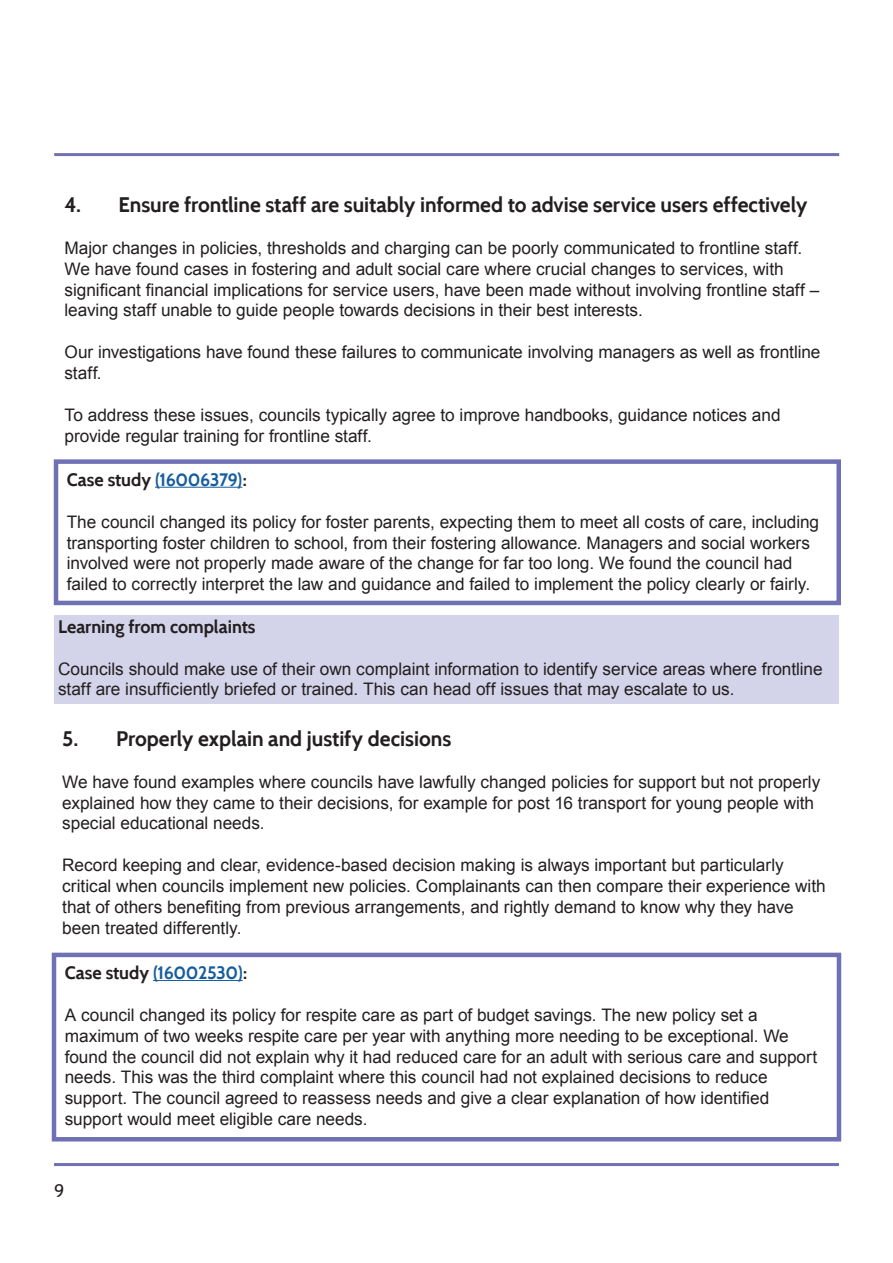
<style>
.page{position:relative;width:893px;height:1263px;background:#fff}
.page>*{position:absolute;margin:0;border:0;box-sizing:border-box;transform-origin:0 0}
.Subhead{font:700 21px "Cabin";letter-spacing:-.005em;color:#231f20}
.Bold_body{font:700 18px "Cabin";letter-spacing:-.005em;color:#231f20}
.t1{font:18px "Cabin";color:#231f20}
.Body_Text{font:17.25px/20.7px "Arial";letter-spacing:-.005em;color:#231f20}
.s1{color:#175d9e}
</style>
<div class="page">
<hr style="left:54px;top:153px;width:785px;height:3px;background:#7070b4">
<hr style="left:54px;top:1163px;width:785px;height:3px;background:#7070b4">
<div style="left:54px;top:615px;width:785px;height:88px;background:#d3d3e9"></div>
<hr style="left:153px;top:980px;width:90px;height:1px;background:#175d9e">
<div style="left:52px;top:953px;width:789px;height:188px;border:4px solid #7070b4"></div>
<hr style="left:155px;top:487px;width:87px;height:1px;background:#175d9e">
<div style="left:54px;top:459px;width:787px;height:146px;border:4px solid #7070b4"></div>
<p class="Subhead" style="left:65px;top:192px;width:744px">4. Ensure frontline staff are suitably informed to advise service users effectively</p>
<p class="Body_Text" style="left:65px;top:238px;width:756px">Major changes in policies, thresholds and charging can be poorly communicated to frontline staff.<br>We have found cases in fostering and adult social care where crucial changes to services, with significant financial implications for service users, have been made without involving frontline staff – leaving staff unable to guide people towards decisions in their best interests.</p>
<p class="Body_Text" style="left:65px;top:342px;width:757px">Our investigations have found these failures to communicate involving managers as well as frontline staff.</p>
<p class="Body_Text" style="left:65px;top:405px;width:718px">To address these issues, councils typically agree to improve handbooks, guidance notices and provide regular training for frontline staff.</p>
<h2 class="Bold_body" style="left:67px;top:469px;width:182px">Case study <span class="s1">(16006379)</span>:</h2>
<p class="Body_Text" style="left:67px;top:512px;width:754px">The council changed its policy for foster parents, expecting them to meet all costs of care, including transporting foster children to school, from their fostering allowance. Managers and social workers involved were not properly made aware of the change for far too long. We found the council had failed to correctly interpret the law and guidance and failed to implement the policy clearly or fairly.</p>
<h2 class="Bold_body" style="left:58px;top:615px;width:199px">Learning from complaints</h2>
<p class="Body_Text" style="left:58px;top:658px;width:766px">Councils should make use of their own complaint information to identify service areas where frontline staff are insufficiently briefed or trained. This can head off issues that may escalate to us.</p>
<p class="Subhead" style="left:62px;top:726px;width:391px">5. Properly explain and justify decisions</p>
<p class="Body_Text" style="left:62px;top:772px;width:759px">We have found examples where councils have lawfully changed policies for support but not properly explained how they came to their decisions, for example for post 16 transport for young people with special educational needs.</p>
<p class="Body_Text" style="left:62px;top:855px;width:765px">Record keeping and clear, evidence-based decision making is always important but particularly critical when councils implement new policies. Complainants can then compare their experience with that of others benefiting from previous arrangements, and rightly demand to know why they have been treated differently.</p>
<h2 class="Bold_body" style="left:65px;top:962px;width:184px">Case study <span class="s1">(16002530)</span>:</h2>
<p class="Body_Text" style="left:65px;top:1005px;width:754px">A council changed its policy for respite care as part of budget savings. The new policy set a maximum of two weeks respite care per year with anything more needing to be exceptional. We found the council did not explain why it had reduced care for an adult with serious care and support needs. This was the third complaint where this council had not explained decisions to reduce support. The council agreed to reassess needs and give a clear explanation of how identified support would meet eligible care needs.</p>
<p class="t1" style="left:54px;top:1180px;width:12px">9</p>
</div>
